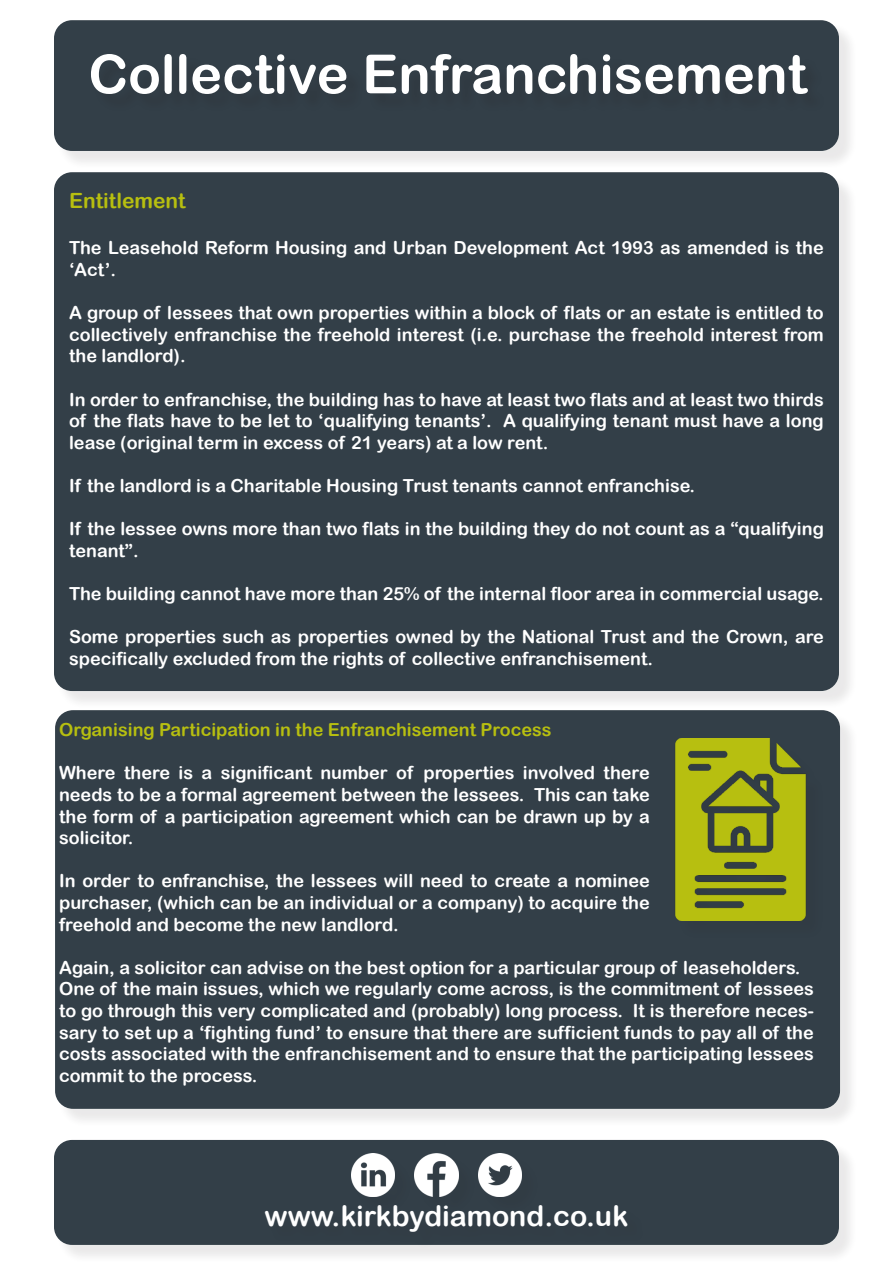
<style>
.page{position:relative;width:893px;height:1263px;background:#fff}
.page>*{position:absolute;margin:0;border:0;box-sizing:border-box;transform-origin:0 0}
.t1{font:54px "Arial Rounded MT Bold";color:#fff}
.t2{font:28.5px "Arial Rounded MT Bold";color:#fff}
.t3{font:21px "Arial Rounded MT Bold";color:#b7bf10}
.t4{font:18px/21.6px "Arial Rounded MT Bold";color:#fff;text-align:justify}
.t5{font:18px "Arial Rounded MT Bold";color:#b7bf10}
</style>
<div class="page">
<div style="left:56px;top:175px;width:802px;height:535px;background:#231f20;opacity:.1"></div>
<div style="left:54px;top:172px;width:785px;height:519px;background:#333f48;border-radius:18px"></div>
<div style="left:56px;top:22px;width:802px;height:148px;background:#231f20;opacity:.1"></div>
<div style="left:54px;top:20px;width:785px;height:131px;background:#333f48;border-radius:18px"></div>
<div style="left:56px;top:1142px;width:802px;height:121px;background:#231f20;opacity:.1"></div>
<div style="left:54px;top:1140px;width:785px;height:105px;background:#333f48;border-radius:18px"></div>
<img style="left:415px;top:1153px;width:43px;height:43px">
<img style="left:479px;top:1154px;width:42px;height:42px">
<div style="left:268px;top:1208px;width:377px;height:42px;background:#231f20;opacity:.1"></div>
<div style="left:354px;top:1156px;width:59px;height:58px;background:#323e47"></div>
<img style="left:352px;top:1154px;width:42px;height:42px">
<div style="left:57px;top:712px;width:802px;height:415px;background:#231f20;opacity:.1"></div>
<div style="left:55px;top:710px;width:785px;height:399px;background:#333f48;border-radius:18px"></div>
<img style="left:675px;top:739px;width:132px;height:182px">
<p class="t1" style="left:88px;top:42px;width:720px">Collective Enfranchisement</p>
<p class="t3" style="left:69px;top:188px;width:118px">Entitlement</p>
<p class="t4" style="left:69px;top:237px;width:756px">The Leasehold Reform Housing and Urban Development Act 1993 as amended is the ‘Act’.</p>
<p class="t4" style="left:69px;top:302px;width:756px">A group of lessees that own properties within a block of flats or an estate is entitled to collectively enfranchise the freehold interest (i.e. purchase the freehold interest from the landlord).</p>
<p class="t4" style="left:69px;top:388px;width:756px">In order to enfranchise, the building has to have at least two flats and at least two thirds of the flats have to be let to ‘qualifying tenants’. A qualifying tenant must have a long lease (original term in excess of 21 years) at a low rent.</p>
<p class="t4" style="left:69px;top:475px;width:628px">If the landlord is a Charitable Housing Trust tenants cannot enfranchise.</p>
<p class="t4" style="left:69px;top:518px;width:756px">If the lessee owns more than two flats in the building they do not count as a “qualifying tenant”.</p>
<p class="t4" style="left:69px;top:583px;width:756px">The building cannot have more than 25% of the internal floor area in commercial usage.</p>
<p class="t4" style="left:69px;top:626px;width:756px">Some properties such as properties owned by the National Trust and the Crown, are specifically excluded from the rights of collective enfranchisement.</p>
<p class="t5" style="left:59px;top:719px;width:494px">Organising Participation in the Enfranchisement Process</p>
<p class="t4" style="left:59px;top:762px;width:592px">Where there is a significant number of properties involved there needs to be a formal agreement between the lessees. This can take the form of a participation agreement which can be drawn up by a solicitor.</p>
<p class="t4" style="left:59px;top:870px;width:592px">In order to enfranchise, the lessees will need to create a nominee purchaser, (which can be an individual or a company) to acquire the freehold and become the new landlord.</p>
<p class="t4" style="left:59px;top:956px;width:743px">Again, a solicitor can advise on the best option for a particular group of leaseholders.</p>
<p class="t4" style="left:59px;top:978px;width:756px">One of the main issues, which we regularly come across, is the commitment of lessees to go through this very complicated and (probably) long process. It is therefore neces&shy;sary to set up a ‘fighting fund’ to ensure that there are sufficient funds to pay all of the costs associated with the enfranchisement and to ensure that the participating lessees commit to the process.</p>
<p class="t2" style="left:264px;top:1199px;width:365px">www.kirkbydiamond.co.uk</p>
</div>
